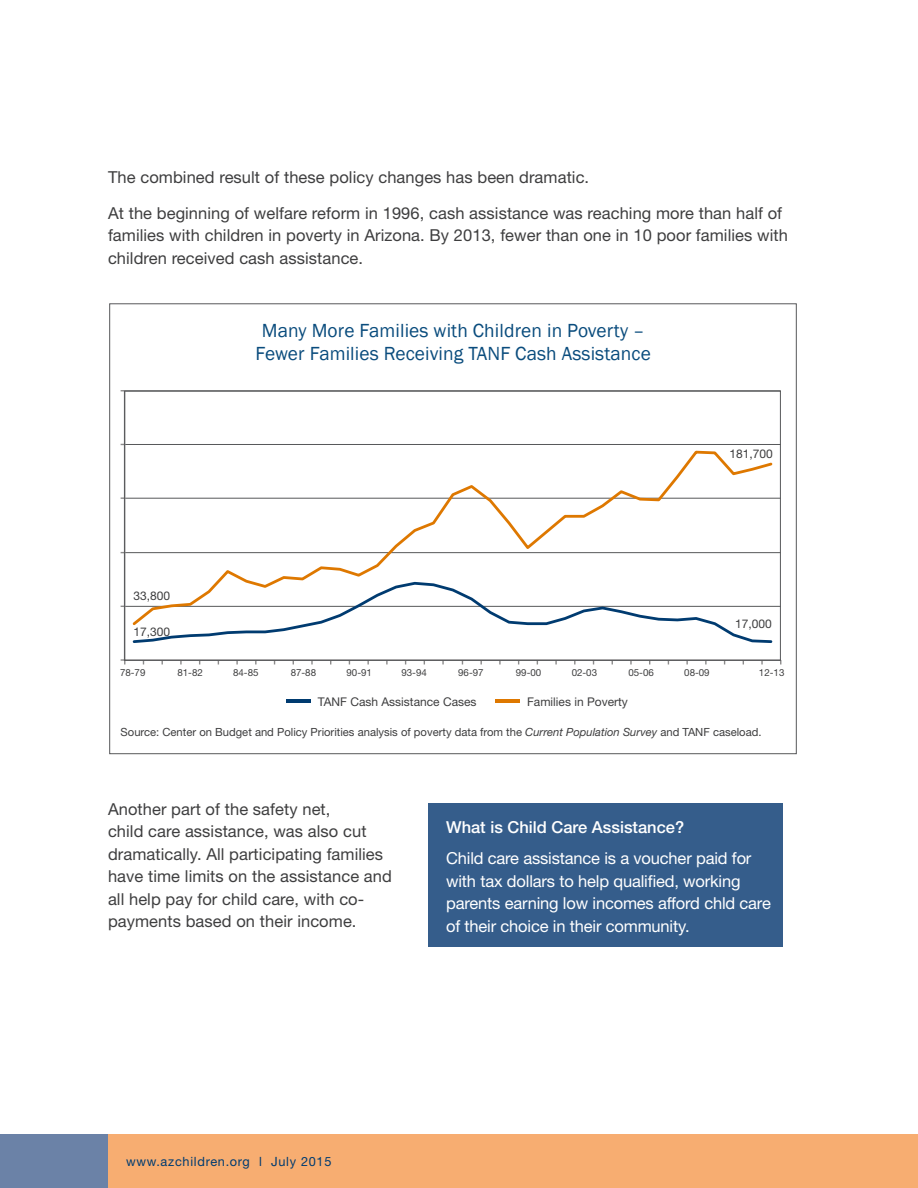
<style>
.page{position:relative;width:918px;height:1188px;background:#fff}
.page>*{position:absolute;margin:0;border:0;box-sizing:border-box;transform-origin:0 0}
.table_title{font:19.5px/23.4px "Franklin Gothic";letter-spacing:.005em;color:#0a4c7d;text-align:center}
.body_text{font:16.5px/22.5px "Helvetica Neue LT Std";letter-spacing:.005em;color:#3e3e3f}
.body_text-2{font:16.5px/22.5px "Helvetica Neue LT Std";letter-spacing:-.01em;color:#fff}
.body_text-3{font:500 16.5px "Helvetica Neue LT Std";color:#fff}
.t1{font:12.75px "Helvetica Neue LT Std";letter-spacing:.055em;color:#003b70}
.table_text_2{font:12px "Helvetica Neue LT Std";color:#3e3e3f}
.table_notes{font:11.25px "Helvetica Neue LT Std";color:#3e3e3f}
.table_text_2-2{font:9.75px "Helvetica Neue LT Std";color:#3e3e3f}
.s1{font-style:italic}
</style>
<div class="page">
<div style="left:108px;top:1134px;width:810px;height:54px;background:#f7ad71"></div>
<div style="left:0;top:1134px;width:108px;height:54px;background:#6b82a7"></div>
<div style="left:428px;top:803px;width:355px;height:144px;background:#355d8b"></div>
<hr style="left:125px;top:606px;width:656px;height:1px;background:#57585a">
<hr style="left:125px;top:552px;width:656px;height:1px;background:#57585a">
<hr style="left:125px;top:498px;width:656px;height:1px;background:#57585a">
<hr style="left:125px;top:444px;width:656px;height:1px;background:#57585a">
<hr style="left:125px;top:390px;width:656px;height:1px;background:#57585a">
<svg style="left:132px;top:628px;width:641px;height:15px"></svg>
<svg style="left:130px;top:450px;width:644px;height:178px"></svg>
<div style="left:124px;top:391px;width:657px;height:270px;border:1px solid #57585a"></div>
<hr style="left:286px;top:699px;width:25px;height:4px;background:#003b70">
<hr style="left:495px;top:699px;width:24px;height:4px;background:#de7800">
<p class="body_text" style="left:108px;top:165px;width:483px">The combined result of these policy changes has been dramatic.</p>
<p class="body_text" style="left:108px;top:201px;width:681px">At the beginning of welfare reform in 1996, cash assistance was reaching more than half of families with children in poverty in Arizona. By 2013, fewer than one in 10 poor families with children received cash assistance.</p>
<p class="table_text_2" style="left:133px;top:589px;width:38px">33,800</p>
<p class="table_text_2" style="left:133px;top:624px;width:38px">17,300</p>
<p class="table_title" style="left:256px;top:319px;width:397px">Many More Families with Children in Poverty –<br>Fewer Families Receiving TANF Cash Assistance</p>
<p class="table_text_2" style="left:729px;top:447px;width:45px">181,700</p>
<p class="table_text_2" style="left:735px;top:617px;width:38px">17,000</p>
<p class="table_text_2-2" style="left:120px;top:667px;width:27px">78-79</p>
<p class="table_text_2-2" style="left:177px;top:667px;width:27px">81-82</p>
<p class="table_text_2-2" style="left:233px;top:667px;width:27px">84-85</p>
<p class="table_text_2-2" style="left:291px;top:667px;width:27px">87-88</p>
<p class="table_text_2-2" style="left:347px;top:667px;width:27px">90-91</p>
<p class="table_text_2-2" style="left:401px;top:667px;width:27px">93-94</p>
<p class="table_text_2-2" style="left:458px;top:667px;width:27px">96-97</p>
<p class="table_text_2-2" style="left:516px;top:667px;width:27px">99-00</p>
<p class="table_text_2-2" style="left:572px;top:667px;width:27px">02-03</p>
<p class="table_text_2-2" style="left:628px;top:667px;width:27px">05-06</p>
<p class="table_text_2-2" style="left:684px;top:667px;width:27px">08-09</p>
<p class="table_text_2-2" style="left:759px;top:667px;width:27px">12-13</p>
<p class="table_text_2" style="left:318px;top:695px;width:160px">TANF Cash Assistance Cases</p>
<p class="table_text_2" style="left:527px;top:695px;width:102px">Families in Poverty</p>
<p class="table_notes" style="left:121px;top:725px;width:642px">Source: Center on Budget and Policy Priorities analysis of poverty data from the <span class="s1">Current Population Survey</span> and TANF caseload.</p>
<p class="body_text" style="left:108px;top:797px;width:285px">Another part of the safety net,<br>child care assistance, was also cut dramatically. All participating families have time limits on the assistance and all help pay for child care, with co&shy;payments based on their income.</p>
<p class="body_text-3" style="left:446px;top:817px;width:240px">What is Child Care Assistance?</p>
<p class="body_text-2" style="left:446px;top:847px;width:326px">Child care assistance is a voucher paid for with tax dollars to help qualified, working parents earning low incomes afford chld care of their choice in their community.</p>
<p class="t1" style="left:126px;top:1153px;width:207px">www.azchildren.org l July 2015</p>
</div>
